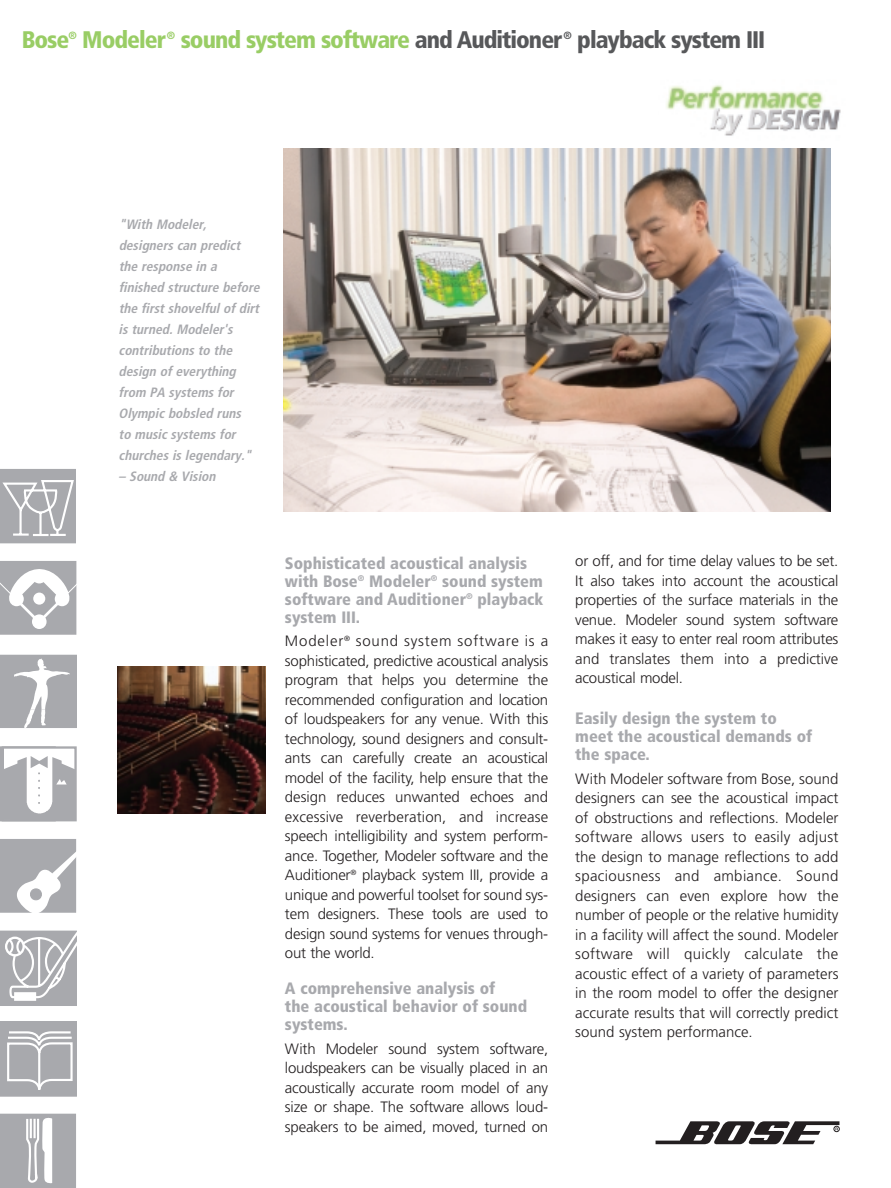
<style>
.page{position:relative;width:891px;height:1188px;background:#fff}
.page>*{position:absolute;margin:0;border:0;box-sizing:border-box;transform-origin:0 0}
.t1{font:900 condensed 24px "Frutiger";letter-spacing:-.04em;color:#99cd65}
.t2{font:900 condensed 24px "Frutiger";letter-spacing:-.04em;color:#57585a}
.t3{font:900 condensed 16.5px/18px "Frutiger";color:#a8a9ad}
.t4{font:300 15px/19.5px "Frutiger";letter-spacing:-.015em;color:#231f20;text-align:justify}
.t5{font:italic 700 condensed 13.5px/21px "Frutiger";color:#a8a9ad}
.t6{font:900 condensed 10.5px "Frutiger";color:#99cd65}
.t7{font:900 condensed 10.5px "Frutiger";color:#57585a}
.s1{color:#57585a}
</style>
<div class="page">
<img style="left:284px;top:149px;width:546px;height:363px">
<svg style="left:656px;top:1121px;width:184px;height:23px"></svg>
<svg style="left:75px;top:561px;width:2px;height:74px"></svg>
<svg style="left:75px;top:839px;width:2px;height:74px"></svg>
<svg style="left:0;top:469px;width:75px;height:719px"></svg>
<svg style="left:0;top:928px;width:77px;height:169px"></svg>
<svg style="left:0;top:655px;width:77px;height:73px;background:#b4b5b8"></svg>
<svg style="left:0;top:746px;width:76px;height:75px"></svg>
<img style="left:117px;top:666px;width:148px;height:148px">
<img style="left:666px;top:85px;width:175px;height:51px">
<h1 class="t1" style="left:22px;top:30px;width:49px">Bose</h1>
<p class="t6" style="left:68px;top:31px;width:10px">®</p>
<h1 class="t1" style="left:82px;top:30px;width:85px">Modeler</h1>
<p class="t6" style="left:167px;top:31px;width:10px">®</p>
<h1 class="t1" style="left:181px;top:30px;width:383px">sound system software <span class="s1">and Auditioner</span></h1>
<p class="t7" style="left:563px;top:31px;width:10px">®</p>
<h1 class="t2" style="left:577px;top:30px;width:190px">playback system III</h1>
<p class="t5" style="left:119px;top:215px;width:145px">"With Modeler, designers can predict the response in a finished structure before the first shovelful of dirt is turned. Modeler's contributions to the design of everything from PA systems for<br>Olympic bobsled runs<br>to music systems for churches is legendary."</p>
<p class="t5" style="left:119px;top:467px;width:101px">– Sound &amp; Vision</p>
<p class="t3" style="left:285px;top:555px;width:260px">Sophisticated acoustical analysis with Bose<sup>®</sup> Modeler<sup>®</sup> sound system software and Auditioner<sup>®</sup> playback system III.</p>
<p class="t4" style="left:285px;top:632px;width:265px">Modeler<sup>®</sup> sound system software is a sophisticated, predictive acoustical analysis program that helps you determine the recommended configuration and location of loudspeakers for any venue. With this technology, sound designers and consult&shy;ants can carefully create an acoustical model of the facility, help ensure that the design reduces unwanted echoes and excessive reverberation, and increase speech intelligibility and system perform&shy;ance. Together, Modeler software and the Auditioner<sup>®</sup> playback system III, provide a unique and powerful toolset for sound sys&shy;tem designers. These tools are used to design sound systems for venues through&shy;out the world.</p>
<p class="t3" style="left:285px;top:981px;width:244px">A comprehensive analysis of<br>the acoustical behavior of sound systems.</p>
<p class="t4" style="left:285px;top:1040px;width:265px">With Modeler sound system software, loudspeakers can be visually placed in an acoustically accurate room model of any size or shape. The software allows loud&shy;speakers to be aimed, moved, turned on</p>
<p class="t4" style="left:575px;top:552px;width:265px">or off, and for time delay values to be set.<br>It also takes into account the acoustical properties of the surface materials in the venue. Modeler sound system software makes it easy to enter real room attributes and translates them into a predictive acoustical model.</p>
<p class="t3" style="left:575px;top:711px;width:239px">Easily design the system to meet the acoustical demands of the space.</p>
<p class="t4" style="left:575px;top:770px;width:265px">With Modeler software from Bose, sound designers can see the acoustical impact of obstructions and reflections. Modeler software allows users to easily adjust the design to manage reflections to add spaciousness and ambiance. Sound designers can even explore how the number of people or the relative humidity in a facility will affect the sound. Modeler software will quickly calculate the acoustic effect of a variety of parameters in the room model to offer the designer accurate results that will correctly predict sound system performance.</p>
</div>
